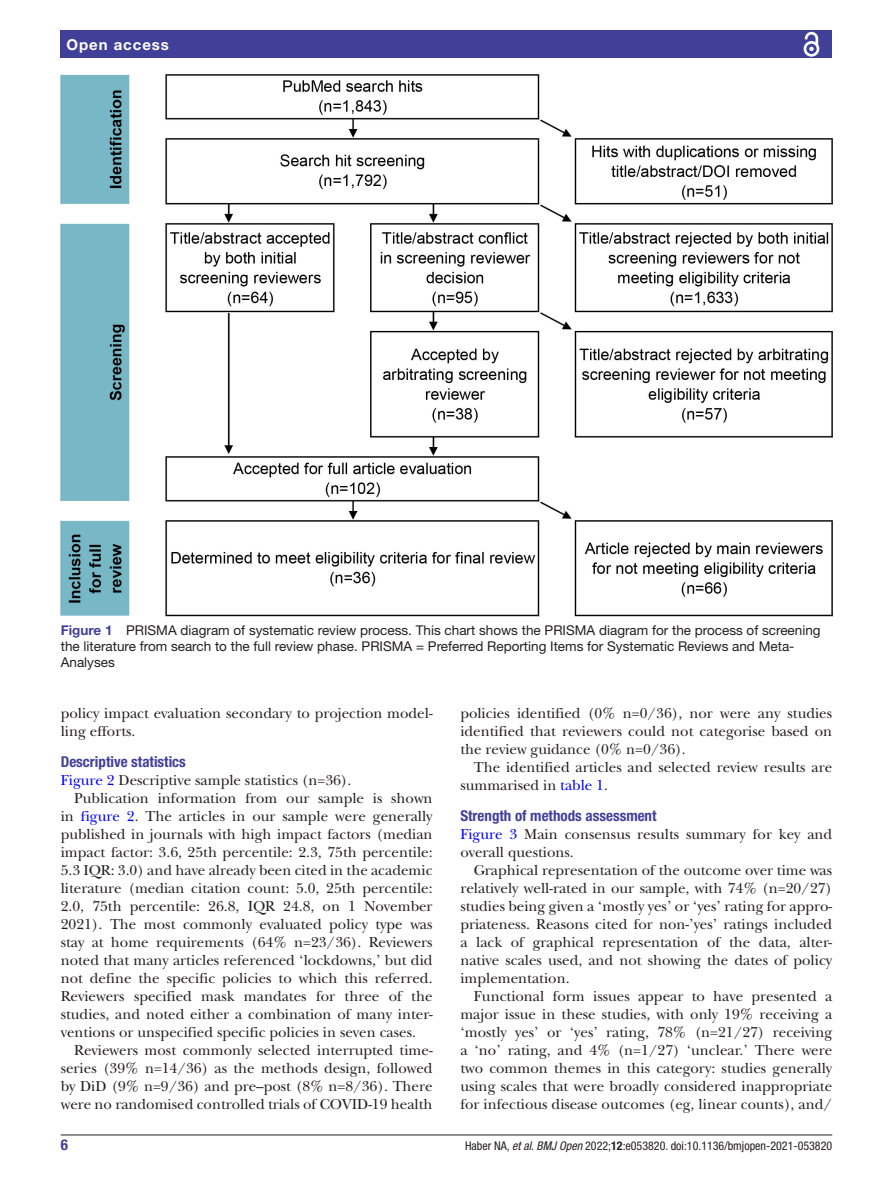
<style>
.page{position:relative;width:893px;height:1191px;background:#fff}
.page>*{position:absolute;margin:0;border:0;box-sizing:border-box;transform-origin:0 0}
.t1{font:15px/18px "New Baskerville";color:#231f20}
.t2{font:700 condensed 15px "Helvetica Neue LT Std";color:#414099}
.t3{font:700 15px "Helvetica Neue LT Std";letter-spacing:.065em;color:#fff}
.t4{font:13.5px/16.2px "Helvetica Neue LT Std";color:#231f20}
.t5{font:condensed 12px "Helvetica Neue LT Std";color:#231f20}
.s1{font-weight:700;color:#414099}
.s2{color:#00f}
.s3{font-style:italic}
.s4{font-weight:700}
</style>
<div class="page">
<hr style="left:61px;top:1134px;width:771px;height:1px;background:#231f20">
<div style="left:61px;top:31px;width:771px;height:27px;background:#414099"></div>
<svg style="left:803px;top:31px;width:17px;height:26px"></svg>
<img style="left:61px;top:74px;width:771px;height:543px">
<p class="t3" style="left:66px;top:35px;width:104px">Open access</p>
<p class="t4" style="left:61px;top:621px;width:761px"><span class="s1">Figure 1</span> PRISMA diagram of systematic review process. This chart shows the PRISMA diagram for the process of screening the literature from search to the full review phase. PRISMA = Preferred Reporting Items for Systematic Reviews and Meta-<br>Analyses</p>
<p class="t1" style="left:61px;top:704px;width:373px">policy impact evaluation secondary to projection model&shy;ling efforts.</p>
<p class="t2" style="left:61px;top:753px;width:127px">Descriptive statistics</p>
<p class="t1" style="left:61px;top:771px;width:292px"><span class="s2">Figure 2</span> Descriptive sample statistics (n=36).</p>
<p class="t1" style="left:74px;top:789px;width:360px">Publication information from our sample is shown</p>
<p class="t1" style="left:61px;top:807px;width:373px">in <span class="s2">figure 2</span>. The articles in our sample were generally</p>
<p class="t1" style="left:61px;top:825px;width:373px">published in journals with high impact factors (median</p>
<p class="t1" style="left:61px;top:843px;width:373px">impact factor: 3.6, 25th percentile: 2.3, 75th percentile:</p>
<p class="t1" style="left:61px;top:861px;width:373px">5.3 IQR: 3.0) and have already been cited in the academic</p>
<p class="t1" style="left:61px;top:879px;width:373px">literature (median citation count: 5.0, 25th percentile:</p>
<p class="t1" style="left:61px;top:897px;width:373px">2.0, 75th percentile: 26.8, IQR 24.8, on 1 November</p>
<p class="t1" style="left:61px;top:915px;width:373px">2021). The most commonly evaluated policy type was</p>
<p class="t1" style="left:61px;top:933px;width:373px">stay at home requirements (64% n=23/36). Reviewers</p>
<p class="t1" style="left:61px;top:951px;width:373px">noted that many articles referenced ‘lockdowns,’ but did</p>
<p class="t1" style="left:61px;top:969px;width:373px">not define the specific policies to which this referred.</p>
<p class="t1" style="left:61px;top:987px;width:373px">Reviewers specified mask mandates for three of the</p>
<p class="t1" style="left:61px;top:1005px;width:373px">studies, and noted either a combination of many inter-</p>
<p class="t1" style="left:61px;top:1023px;width:357px">ventions or unspecified specific policies in seven cases.</p>
<p class="t1" style="left:74px;top:1041px;width:360px">Reviewers most commonly selected interrupted time-</p>
<p class="t1" style="left:61px;top:1059px;width:373px">series (39% n=14/36) as the methods design, followed</p>
<p class="t1" style="left:61px;top:1077px;width:373px">by DiD (9% n=9/36) and pre–post (8% n=8/36). There</p>
<p class="t1" style="left:61px;top:1095px;width:373px">were no randomised controlled trials of COVID-19 health</p>
<p class="t1" style="left:460px;top:704px;width:373px;text-align:justify">policies identified (0% n=0/36), nor were any studies identified that reviewers could not categorise based on the review guidance (0% n=0/36).</p>
<p class="t1" style="left:460px;top:758px;width:373px;text-indent:14px">The identified articles and selected review results are summarised in <span class="s2">table 1</span>.</p>
<p class="t2" style="left:460px;top:807px;width:198px">Strength of methods assessment</p>
<p class="t1" style="left:460px;top:825px;width:373px"><span class="s2">Figure 3</span> Main consensus results summary for key and overall questions.</p>
<p class="t1" style="left:460px;top:861px;width:373px;text-align:justify;text-indent:14px">Graphical representation of the outcome over time was relatively well-rated in our sample, with 74% (n=20/27) studies being given a ‘mostly yes’ or ‘yes’ rating for appro&shy;priateness. Reasons cited for non-’yes’ ratings included a lack of graphical representation of the data, alter&shy;native scales used, and not showing the dates of policy implementation.</p>
<p class="t1" style="left:460px;top:987px;width:373px;text-align:justify;text-indent:14px">Functional form issues appear to have presented a major issue in these studies, with only 19% receiving a ‘mostly yes’ or ‘yes’ rating, 78% (n=21/27) receiving a ‘no’ rating, and 4% (n=1/27) ‘unclear.’ There were two common themes in this category: studies generally using scales that were broadly considered inappropriate for infectious disease outcomes (eg, linear counts), and/</p>
<p class="t2" style="left:61px;top:1135px;width:9px">6</p>
<p class="t5" style="left:465px;top:1138px;width:369px">Haber NA, <span class="s3">et al</span>. <span class="s3">BMJ Open</span> 2022;<span class="s4">12</span>:e053820. doi:10.1136/bmjopen-2021-053820</p>
</div>
